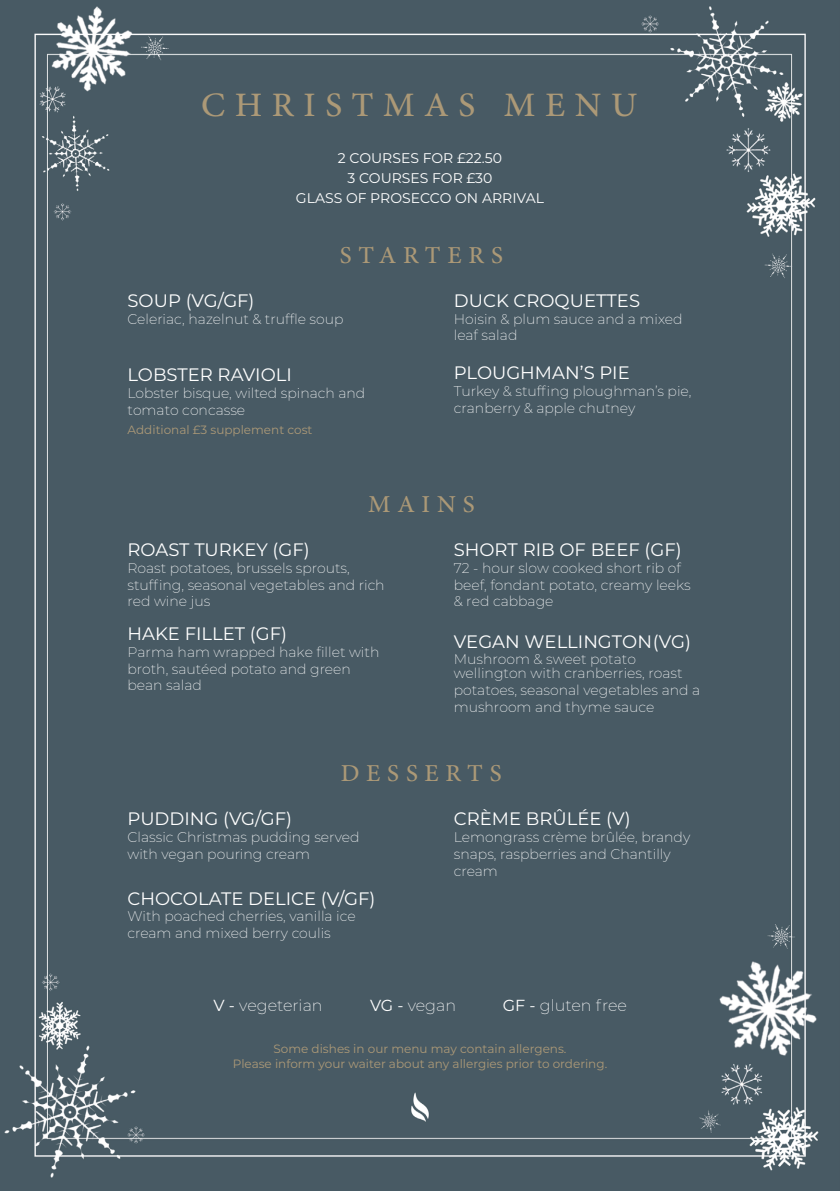
<style>
.page{position:relative;width:840px;height:1191px;background:#fff}
.page>*{position:absolute;margin:0;border:0;box-sizing:border-box;transform-origin:0 0}
.t1{font:48px "Adobe Arabic";letter-spacing:.2em;color:#ac9977}
.t2{font:34px "Adobe Arabic";letter-spacing:.2em;color:#ac9977}
.t3{font:18px "Montserrat";color:#fff}
.t4{font:200 16px "Montserrat";color:#fff}
.t5{font:200 14px/16.8px "Montserrat";color:#fff}
.t6{font:14px "Montserrat";color:#fff}
.t7{font:12px "Montserrat";color:#ac9977}
.s1{font-weight:400}
</style>
<div class="page">
<div style="left:0;top:0;width:839px;height:1191px;background:#485a64"></div>
<p class="t1" style="left:201px;top:71px;width:437px">CHRISTMAS MENU</p>
<p class="t6" style="left:338px;top:149px;width:165px">2 COURSES FOR £22.50</p>
<p class="t6" style="left:347px;top:169px;width:146px">3 COURSES FOR £30</p>
<p class="t6" style="left:296px;top:189px;width:249px">GLASS OF PROSECCO ON ARRIVAL</p>
<p class="t2" style="left:339px;top:231px;width:164px">STARTERS</p>
<p class="t3" style="left:127px;top:288px;width:128px">SOUP (VG/GF)</p>
<p class="t5" style="left:127px;top:310px;width:217px">Celeriac, hazelnut &amp; truffle soup</p>
<p class="t3" style="left:127px;top:362px;width:166px">LOBSTER RAVIOLI</p>
<p class="t5" style="left:127px;top:384px;width:239px">Lobster bisque, wilted spinach and tomato concasse</p>
<p class="t7" style="left:127px;top:421px;width:186px">Additional £3 supplement cost</p>
<p class="t3" style="left:453px;top:288px;width:187px">DUCK CROQUETTES</p>
<p class="t5" style="left:453px;top:310px;width:230px">Hoisin &amp; plum sauce and a mixed leaf salad</p>
<p class="t3" style="left:453px;top:360px;width:177px">PLOUGHMAN’S PIE</p>
<p class="t5" style="left:453px;top:382px;width:239px">Turkey &amp; stuffing ploughman’s pie, cranberry &amp; apple chutney</p>
<p class="t2" style="left:368px;top:480px;width:108px">MAINS</p>
<p class="t3" style="left:127px;top:537px;width:183px">ROAST TURKEY (GF)</p>
<p class="t5" style="left:127px;top:559px;width:258px">Roast potatoes, brussels sprouts, stuffing, seasonal vegetables and rich red wine jus</p>
<p class="t3" style="left:127px;top:621px;width:161px">HAKE FILLET (GF)</p>
<p class="t5" style="left:127px;top:643px;width:253px">Parma ham wrapped hake fillet with broth, sautéed potato and green bean salad</p>
<p class="t3" style="left:453px;top:537px;width:229px">SHORT RIB OF BEEF (GF)</p>
<p class="t5" style="left:453px;top:559px;width:238px">72 - hour slow cooked short rib of beef, fondant potato, creamy leeks &amp; red cabbage</p>
<p class="t3" style="left:453px;top:629px;width:239px">VEGAN WELLINGTON (VG)</p>
<p class="t5" style="left:453px;top:651px;width:230px;line-height:14.4px">Mushroom &amp; sweet potato wellington with cranberries, roast</p>
<p class="t5" style="left:453px;top:681px;width:248px">potatoes, seasonal vegetables and a mushroom and thyme sauce</p>
<p class="t2" style="left:340px;top:749px;width:162px">DESSERTS</p>
<p class="t3" style="left:127px;top:806px;width:166px">PUDDING (VG/GF)</p>
<p class="t5" style="left:127px;top:828px;width:233px">Classic Christmas pudding served with vegan pouring cream</p>
<p class="t3" style="left:127px;top:885px;width:249px">CHOCOLATE DELICE (V/GF)</p>
<p class="t5" style="left:127px;top:907px;width:229px">With poached cherries, vanilla ice cream and mixed berry coulis</p>
<p class="t3" style="left:453px;top:806px;width:178px">CRÈME BRÛLÉE (V)</p>
<p class="t5" style="left:453px;top:828px;width:238px">Lemongrass crème brûlée, brandy snaps, raspberries and Chantilly cream</p>
<p class="t4" style="left:213px;top:995px;width:110px"><span class="s1">V -</span> vegeterian</p>
<p class="t4" style="left:370px;top:995px;width:88px"><span class="s1">VG -</span> vegan</p>
<p class="t4" style="left:502px;top:995px;width:126px"><span class="s1">GF -</span> gluten free</p>
<p class="t7" style="left:273px;top:1041px;width:294px">Some dishes in our menu may contain allergens.</p>
<p class="t7" style="left:232px;top:1055px;width:376px">Please inform your waiter about any allergies prior to ordering.</p>
</div>
